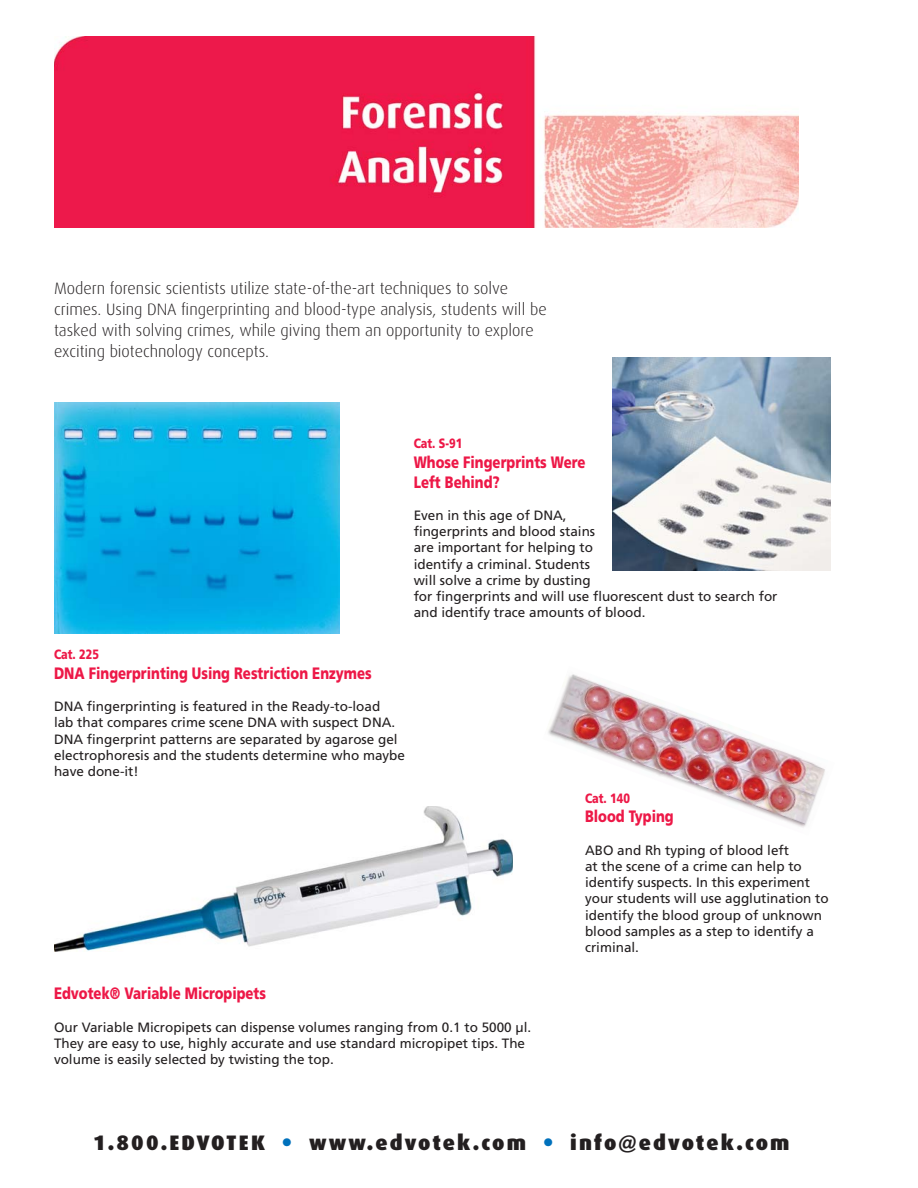
<style>
.page{position:relative;width:918px;height:1188px;background:#fff}
.page>*{position:absolute;margin:0;border:0;box-sizing:border-box;transform-origin:0 0}
.t1{font:900 21px "Dax";letter-spacing:.1em;color:#231f20}
.t2{font:300 16.5px/21px "Dax";color:#231f20}
.t3{font:900 16.5px/19.8px "Frutiger";color:#ed1847;scale:.8 1}
.t4{font:13.5px/16.2px "Frutiger";color:#231f20}
.t5{font:900 13.5px "Frutiger";color:#ed1847;scale:.8 1}
.s1{color:#0071bc}
</style>
<div class="page">
<img style="left:54px;top:37px;width:744px;height:191px">
<img style="left:54px;top:402px;width:286px;height:232px">
<img style="left:613px;top:358px;width:217px;height:213px">
<img style="left:548px;top:674px;width:277px;height:154px">
<img style="left:54px;top:806px;width:459px;height:146px">
<p class="t2" style="left:54px;top:279px;width:494px">Modern forensic scientists utilize state-of-the-art techniques to solve crimes. Using DNA fingerprinting and blood-type analysis, students will be tasked with solving crimes, while giving them an opportunity to explore exciting biotechnology concepts.</p>
<p class="t5" style="left:414px;top:438px;width:62px">Cat. S-91</p>
<p class="t3" style="left:414px;top:453px;width:216px">Whose Fingerprints Were<br>Left Behind?</p>
<p class="t4" style="left:414px;top:508px;width:365px">Even in this age of DNA,<br>fingerprints and blood stains<br>are important for helping to<br>identify a criminal. Students<br>will solve a crime by dusting<br>for fingerprints and will use fluorescent dust to search for and identify trace amounts of blood.</p>
<p class="t5" style="left:54px;top:649px;width:58px">Cat. 225</p>
<p class="t3" style="left:54px;top:665px;width:399px">DNA Fingerprinting Using Restriction Enzymes</p>
<p class="t4" style="left:54px;top:700px;width:353px">DNA fingerprinting is featured in the Ready-to-load<br>lab that compares crime scene DNA with suspect DNA.<br>DNA fingerprint patterns are separated by agarose gel electrophoresis and the students determine who maybe have done-it!</p>
<p class="t5" style="left:585px;top:792px;width:58px">Cat. 140</p>
<p class="t3" style="left:585px;top:808px;width:112px">Blood Typing</p>
<p class="t4" style="left:585px;top:843px;width:245px">ABO and Rh typing of blood left<br>at the scene of a crime can help to identify suspects. In this experiment your students will use agglutination to identify the blood group of unknown blood samples as a step to identify a criminal.</p>
<p class="t3" style="left:54px;top:985px;width:267px">Edvotek® Variable Micropipets</p>
<p class="t4" style="left:54px;top:1020px;width:479px">Our Variable Micropipets can dispense volumes ranging from 0.1 to 5000 µl.<br>They are easy to use, highly accurate and use standard micropipet tips. The volume is easily selected by twisting the top.</p>
<h1 class="t1" style="left:93px;top:1132px;width:698px">1.800.EDVOTEK <span class="s1">•</span> www.edvotek.com <span class="s1">•</span> info@edvotek.com</h1>
</div>
